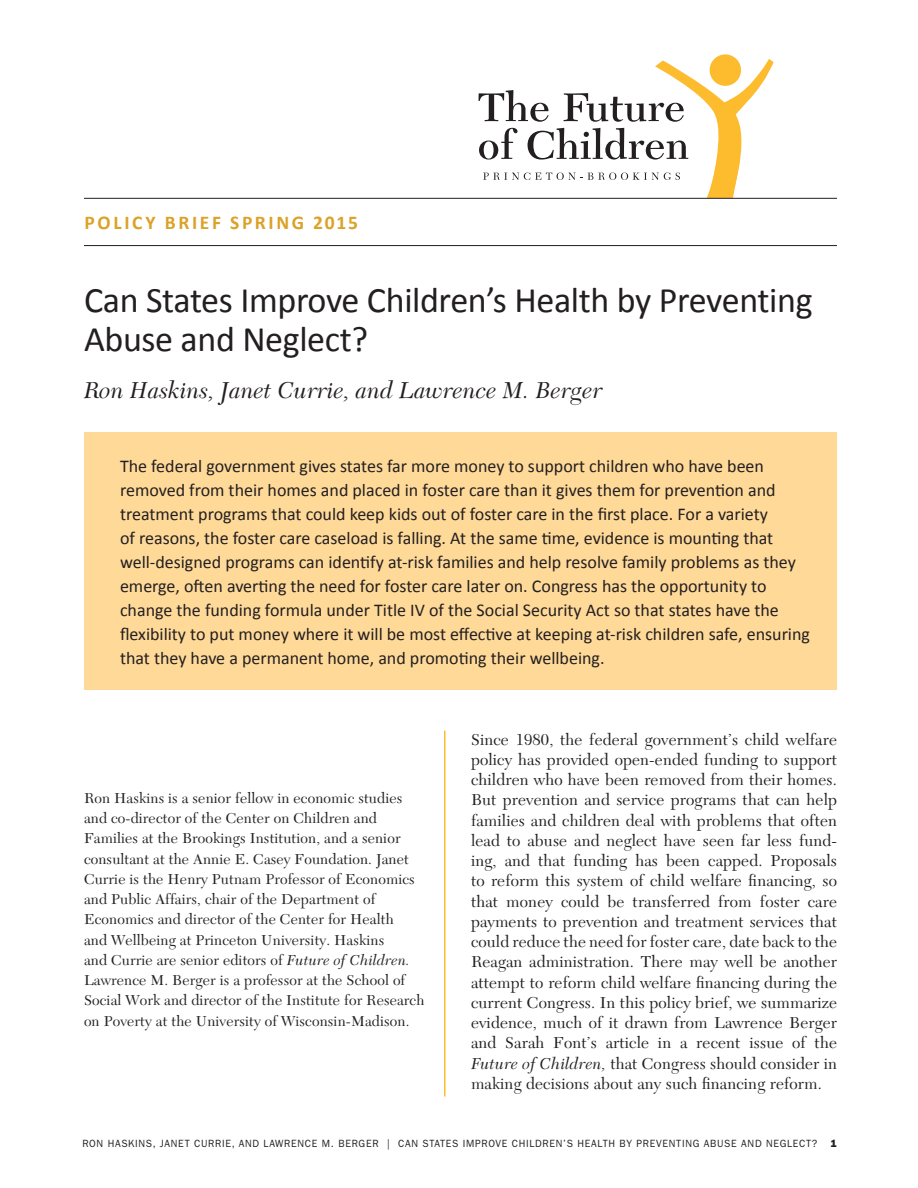
<style>
.page{position:relative;width:918px;height:1188px;background:#fff}
.page>*{position:absolute;margin:0;border:0;box-sizing:border-box;transform-origin:0 0}
.t1{font:36px/39px "Calibri";letter-spacing:-.01em;color:#231f20}
.title-authors{font:italic 24px "New Caledonia";color:#231f20}
.issue-date{font:700 19.5px "Calibri";letter-spacing:.135em;color:#dba227}
.title-box-text{font:18px/24px "Calibri";color:#231f20}
.t2{font:16.5px/20.2px "New Caledonia";letter-spacing:.01em;color:#231f20;text-align:justify}
.basic{font:15px/20.2px "New Caledonia";letter-spacing:.01em;color:#231f20}
.t3{font:10.5px "ITC Franklin Gothic Std";letter-spacing:.07em;color:#231f20;scale:.96 1}
.t4{font:10.5px "ITC Franklin Gothic Std Hvy";color:#231f20;scale:.96 1}
.s1{font-style:italic}
</style>
<div class="page">
<svg style="left:478px;top:54px;width:296px;height:144px"></svg>
<div style="left:84px;top:432px;width:753px;height:258px;background:#fed998"></div>
<hr style="left:84px;top:198px;width:753px;height:1px;background:#231f20">
<hr style="left:84px;top:245px;width:753px;height:1px;background:#231f20">
<hr style="left:444px;top:731px;width:2px;height:366px;background:#fdbb2e">
<p class="issue-date" style="left:84px;top:210px;width:275px">POLICY BRIEF SPRING 2015</p>
<p class="t1" style="left:84px;top:281px;width:730px">Can States Improve Children’s Health by Preventing<br>Abuse and Neglect?</p>
<p class="title-authors" style="left:84px;top:376px;width:520px">Ron Haskins, Janet Currie, and Lawrence M. Berger</p>
<p class="title-box-text" style="left:120px;top:454px;width:692px">The federal government gives states far more money to support children who have been removed from their homes and placed in foster care than it gives them for prevention and treatment programs that could keep kids out of foster care in the first place. For a variety<br>of reasons, the foster care caseload is falling. At the same time, evidence is mounting that well-designed programs can identify at-risk families and help resolve family problems as they emerge, often averting the need for foster care later on. Congress has the opportunity to change the funding formula under Title IV of the Social Security Act so that states have the flexibility to put money where it will be most effective at keeping at-risk children safe, ensuring that they have a permanent home, and promoting their wellbeing.</p>
<p class="basic" style="left:84px;top:788px;width:342px">Ron Haskins is a senior fellow in economic studies and co-director of the Center on Children and Families at the Brookings Institution, and a senior consultant at the Annie E. Casey Foundation. Janet Currie is the Henry Putnam Professor of Economics and Public Affairs, chair of the Department of Economics and director of the Center for Health<br>and Wellbeing at Princeton University. Haskins<br>and Currie are senior editors of <span class="s1">Future of Children.<br></span>Lawrence M. Berger is a professor at the School of Social Work and director of the Institute for Research on Poverty at the University of Wisconsin-Madison.</p>
<p class="t2" style="left:471px;top:729px;width:368px">Since 1980, the federal government’s child welfare policy has provided open-ended funding to support children who have been removed from their homes.<br>But prevention and service programs that can help families and children deal with problems that often lead to abuse and neglect have seen far less fund&shy;ing, and that funding has been capped. Proposals to reform this system of child welfare financing, so that money could be transferred from foster care payments to prevention and treatment services that could reduce the need for foster care, date back to the Reagan administration. There may well be another attempt to reform child welfare financing during the current Congress. In this policy brief, we summarize evidence, much of it drawn from Lawrence Berger and Sarah Font’s article in a recent issue of the <span class="s1">Future of Children,</span> that Congress should consider in making decisions about any such financing reform.</p>
<p class="t3" style="left:82px;top:1138px;width:767px">RON HASKINS, JANET CURRIE, AND LAWRENCE M. BERGER | CAN STATES IMPROVE CHILDREN’S HEALTH BY PREVENTING ABUSE AND NEGLECT?</p>
<p class="t4" style="left:831px;top:1137px;width:8px">1</p>
</div>
